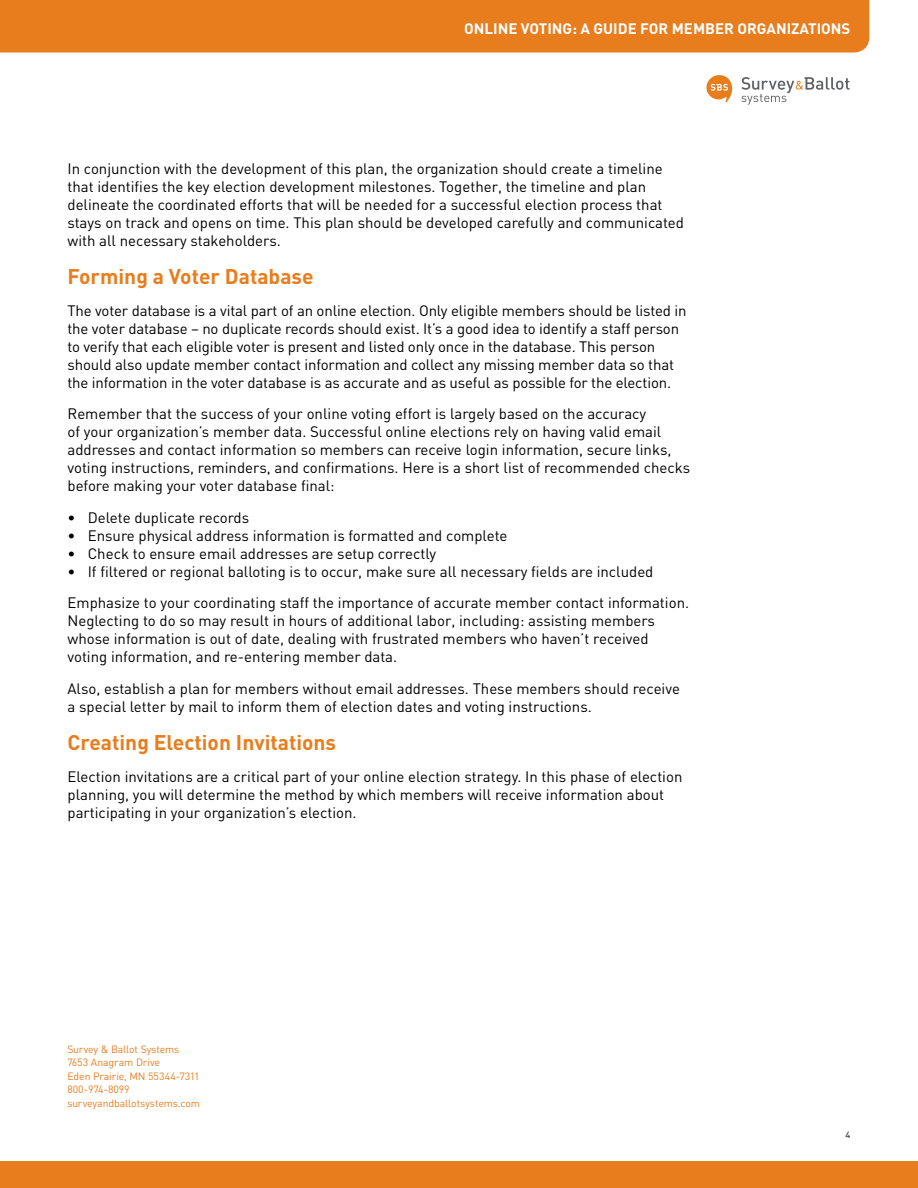
<style>
.page{position:relative;width:918px;height:1188px;background:#fff}
.page>*{position:absolute;margin:0;border:0;box-sizing:border-box;transform-origin:0 0}
.t1{font:700 21px "DIN";color:#e87d1e}
.t2{font:15px/18px "DIN";color:#000}
.t3{font:700 15px "DIN";color:#fff}
.t4{font:10.5px/13.5px "DIN";letter-spacing:-.015em;color:#e87d1e}
.t5{font:700 9px "DIN";color:#5f6062}
</style>
<div class="page">
<div style="left:0;top:0;width:869px;height:52px;background:#e87d1e"></div>
<div style="left:0;top:1161px;width:918px;height:27px;background:#e87d1e"></div>
<svg style="left:706px;top:75px;width:27px;height:27px"></svg>
<svg style="left:741px;top:77px;width:109px;height:28px"></svg>
<p class="t3" style="left:464px;top:19px;width:388px">Online Voting: A Guide for Member Organizations</p>
<p class="t2" style="left:68px;top:160px;width:618px">In conjunction with the development of this plan, the organization should create a timeline that identifies the key election development milestones. Together, the timeline and plan delineate the coordinated efforts that will be needed for a successful election process that stays on track and opens on time. This plan should be developed carefully and communicated with all necessary stakeholders.</p>
<h1 class="t1" style="left:68px;top:263px;width:248px">Forming a Voter Database</h1>
<p class="t2" style="left:68px;top:301px;width:621px">The voter database is a vital part of an online election. Only eligible members should be listed in the voter database – no duplicate records should exist. It’s a good idea to identify a staff person to verify that each eligible voter is present and listed only once in the database. This person should also update member contact information and collect any missing member data so that the information in the voter database is as accurate and as useful as possible for the election.</p>
<p class="t2" style="left:68px;top:405px;width:624px">Remember that the success of your online voting effort is largely based on the accuracy<br>of your organization’s member data. Successful online elections rely on having valid email addresses and contact information so members can receive login information, secure links, voting instructions, reminders, and confirmations. Here is a short list of recommended checks before making your voter database final:</p>
<p class="t2" style="left:68px;top:508px;width:183px">• Delete duplicate records</p>
<p class="t2" style="left:68px;top:526px;width:442px">• Ensure physical address information is formatted and complete</p>
<p class="t2" style="left:68px;top:544px;width:370px">• Check to ensure email addresses are setup correctly</p>
<p class="t2" style="left:68px;top:556px;width:623px;line-height:31.5px">• If filtered or regional balloting is to occur, make sure all necessary fields are included<br>Emphasize to your coordinating staff the importance of accurate member contact information.</p>
<p class="t2" style="left:68px;top:612px;width:589px">Neglecting to do so may result in hours of additional labor, including: assisting members whose information is out of date, dealing with frustrated members who haven’t received voting information, and re-entering member data.</p>
<p class="t2" style="left:68px;top:679px;width:614px">Also, establish a plan for members without email addresses. These members should receive a special letter by mail to inform them of election dates and voting instructions.</p>
<h1 class="t1" style="left:68px;top:729px;width:270px">Creating Election I nvitations</h1>
<p class="t2" style="left:68px;top:767px;width:617px">Election invitations are a critical part of your online election strategy. In this phase of election planning, you will determine the method by which members will receive information about participating in your organization’s election.</p>
<p class="t4" style="left:68px;top:1042px;width:134px">Survey &amp; Ballot Systems<br>7653 Anagram Drive<br>Eden Prairie, MN 55344-7311<br>800-974-8099 surveyandballotsystems.com</p>
<p class="t5" style="left:846px;top:1129px;width:6px">4</p>
</div>
